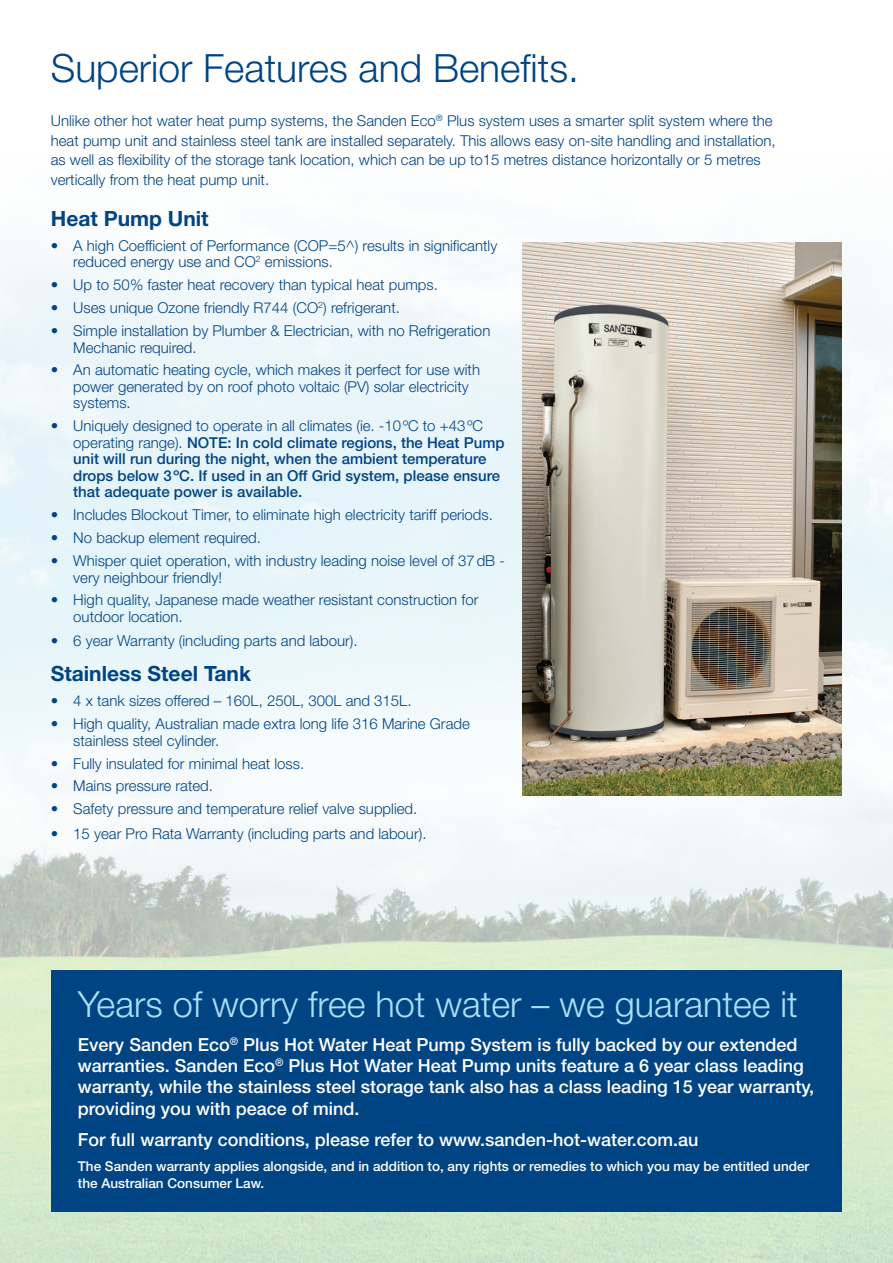
<style>
.page{position:relative;width:893px;height:1263px;background:#fff}
.page>*{position:absolute;margin:0;border:0;box-sizing:border-box;transform-origin:0 0}
.t1{font:300 39px "Helvetica Neue";color:#014483}
.t2{font:300 36px "Helvetica Neue";color:#aae0f9}
.t3{font:700 21px "Helvetica Neue";color:#014483}
.t4{font:500 18px/21.5px "Helvetica Neue";color:#fff}
.t5{font:300 15px/16.5px "Helvetica Neue";color:#014483}
.t6{font:500 15px/16.5px "Helvetica Neue";color:#014483}
.t7{font:500 13.5px/16.5px "Helvetica Neue";color:#fff}
.s1{font-weight:300}
</style>
<div class="page">
<img style="left:0;top:246px;width:893px;height:1017px">
<div style="left:51px;top:971px;width:791px;height:241px;background:#014483"></div>
<img style="left:522px;top:242px;width:320px;height:554px">
<h1 class="t1" style="left:51px;top:44px;width:530px">Superior Features and Benefits.</h1>
<p class="t5" style="left:51px;top:111px;width:726px;line-height:19.5px">Unlike other hot water heat pump systems, the Sanden Eco<sup>®</sup> Plus system uses a smarter split system where the heat pump unit and stainless steel tank are installed separately. This allows easy on-site handling and installation, as well as flexibility of the storage tank location, which can be up to15 metres distance horizontally or 5 metres vertically from the heat pump unit.</p>
<h3 class="t3" style="left:51px;top:205px;width:159px">Heat Pump Unit</h3>
<p class="t5" style="left:73px;top:237px;width:425px;text-indent:-22px">• A high Coefficient of Performance (COP=5^) results in significantly reduced energy use and CO<sup>2</sup> emissions.</p>
<p class="t5" style="left:51px;top:276px;width:389px">• Up to 50% faster heat recovery than typical heat pumps.</p>
<p class="t5" style="left:51px;top:299px;width:351px">• Uses unique Ozone friendly R744 (CO<sup>2</sup>) refrigerant.</p>
<p class="t5" style="left:73px;top:322px;width:419px;text-indent:-22px">• Simple installation by Plumber &amp; Electrician, with no Refrigeration<br>Mechanic required.</p>
<p class="t5" style="left:73px;top:362px;width:408px;text-indent:-22px">• An automatic heating cycle, which makes it perfect for use with power generated by on roof photo voltaic (PV) solar electricity systems.</p>
<p class="t6" style="left:73px;top:418px;width:433px;text-indent:-22px"><span class="s1">• Uniquely designed to operate in all climates (ie. -10ºC to +43ºC operating range).</span> NOTE: In cold climate regions, the Heat Pump unit will run during the night, when the ambient temperature drops below 3ºC. If used in an Off Grid system, please ensure that adequate power is available.</p>
<p class="t5" style="left:51px;top:506px;width:444px">• Includes Blockout Timer, to eliminate high electricity tariff periods.</p>
<p class="t5" style="left:51px;top:529px;width:212px">• No backup element required.</p>
<p class="t5" style="left:73px;top:552px;width:433px;text-indent:-22px">• Whisper quiet operation, with industry leading noise level of 37dB - very neighbour friendly!</p>
<p class="t5" style="left:73px;top:591px;width:407px;text-indent:-22px">• High quality, Japanese made weather resistant construction for outdoor location.</p>
<p class="t5" style="left:51px;top:632px;width:308px">• 6 year Warranty (including parts and labour).</p>
<h3 class="t3" style="left:51px;top:661px;width:202px">Stainless Steel Tank</h3>
<p class="t5" style="left:51px;top:692px;width:362px">• 4 x tank sizes offered – 160L, 250L, 300L and 315L.</p>
<p class="t5" style="left:73px;top:715px;width:398px;text-indent:-22px">• High quality, Australian made extra long life 316 Marine Grade stainless steel cylinder.</p>
<p class="t5" style="left:51px;top:755px;width:255px">• Fully insulated for minimal heat loss.</p>
<p class="t5" style="left:51px;top:777px;width:164px">• Mains pressure rated.</p>
<p class="t5" style="left:51px;top:800px;width:368px">• Safety pressure and temperature relief valve supplied.</p>
<p class="t5" style="left:51px;top:825px;width:377px">• 15 year Pro Rata Warranty (including parts and labour).</p>
<h2 class="t2" style="left:78px;top:982px;width:721px">Years of worry free hot water – we guarantee it</h2>
<p class="t4" style="left:78px;top:1033px;width:738px">Every Sanden Eco<sup>®</sup> Plus Hot Water Heat Pump System is fully backed by our extended warranties. Sanden Eco<sup>®</sup> Plus Hot Water Heat Pump units feature a 6 year class leading warranty, while the stainless steel storage tank also has a class leading 15 year warranty, providing you with peace of mind.</p>
<p class="t4" style="left:78px;top:1129px;width:622px">For full warranty conditions, please refer to www.sanden-hot-water.com.au</p>
<p class="t7" style="left:78px;top:1158px;width:733px">The Sanden warranty applies alongside, and in addition to, any rights or remedies to which you may be entitled under the Australian Consumer Law.</p>
</div>
